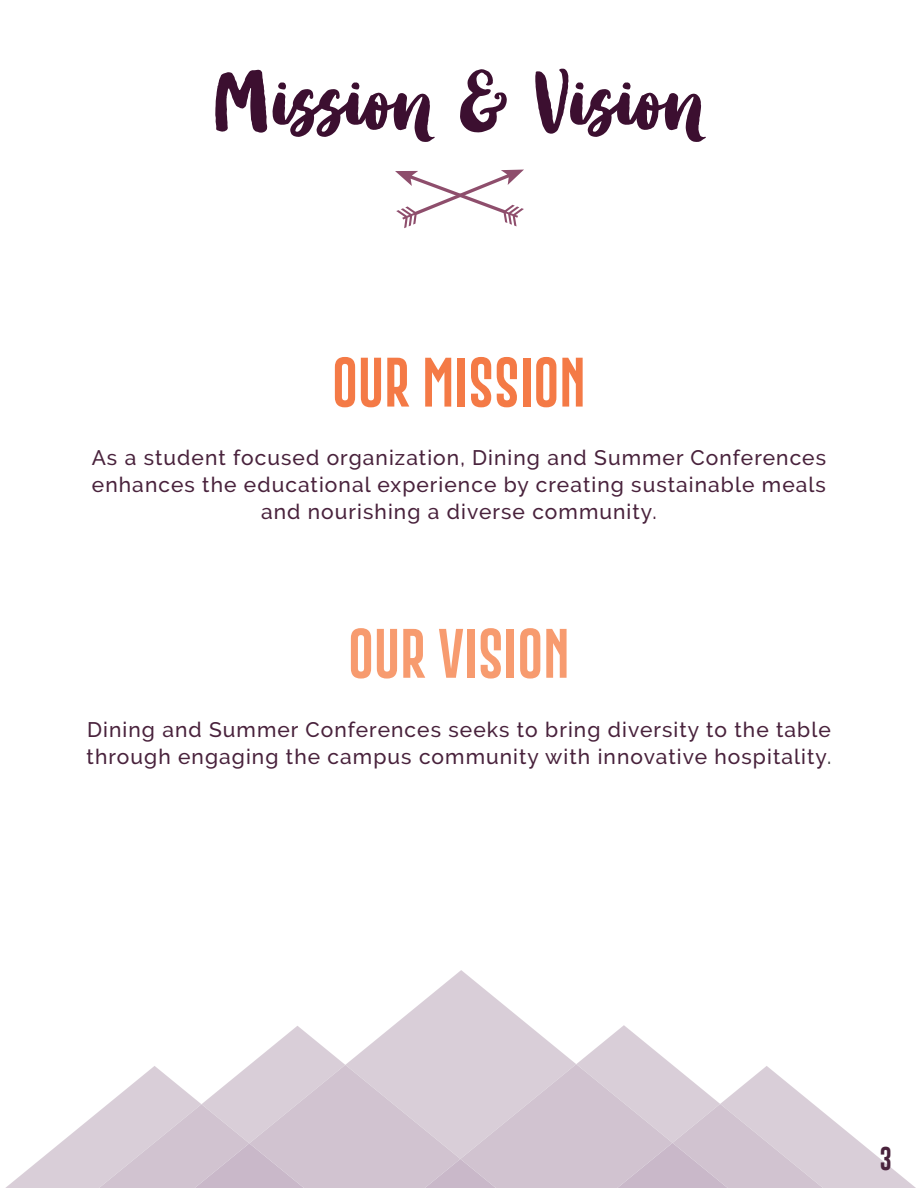
<style>
.page{position:relative;width:918px;height:1188px;background:#fff}
.page>*{position:absolute;margin:0;border:0;box-sizing:border-box;transform-origin:0 0}
.title_L{font:99px "Ink Bandits Script";letter-spacing:-.025em;color:#3c0f30}
.t1{font:51px "Gobold Extra 2";color:#f47a46}
.t2{font:51px "Gobold Extra 2";color:#f79b6f}
.body_text_R{font:24px "Gobold Extra 2";color:#49223c}
.body_text_L{font:500 21px/27px "Raleway";letter-spacing:.05em;color:#49223c;text-align:center}
.s1{color:#3e3e3f}
</style>
<div class="page">
<svg style="left:395px;top:170px;width:129px;height:58px"></svg>
<svg style="left:5px;top:970px;width:911px;height:218px"></svg>
<p class="title_L" style="left:215px;top:61px;width:489px">Mission &amp; Vision</p>
<p class="t1" style="left:332px;top:349px;width:255px">OUR MISSION</p>
<p class="body_text_L" style="left:92px;top:444px;width:736px">As a student focused organization, Dining and Summer Conferences enhances the educational experience by creating sustainable meals and nourishing a diverse community.</p>
<p class="t2" style="left:348px;top:621px;width:223px">OUR VISION</p>
<p class="body_text_L" style="left:87px;top:716px;width:746px;text-align:left">Dining and Summer Conferences seeks to bring diversity to the table through engaging the campus community with innovative hospitality<span class="s1">.</span></p>
<p class="body_text_R" style="left:880px;top:1144px;width:14px">3</p>
</div>
